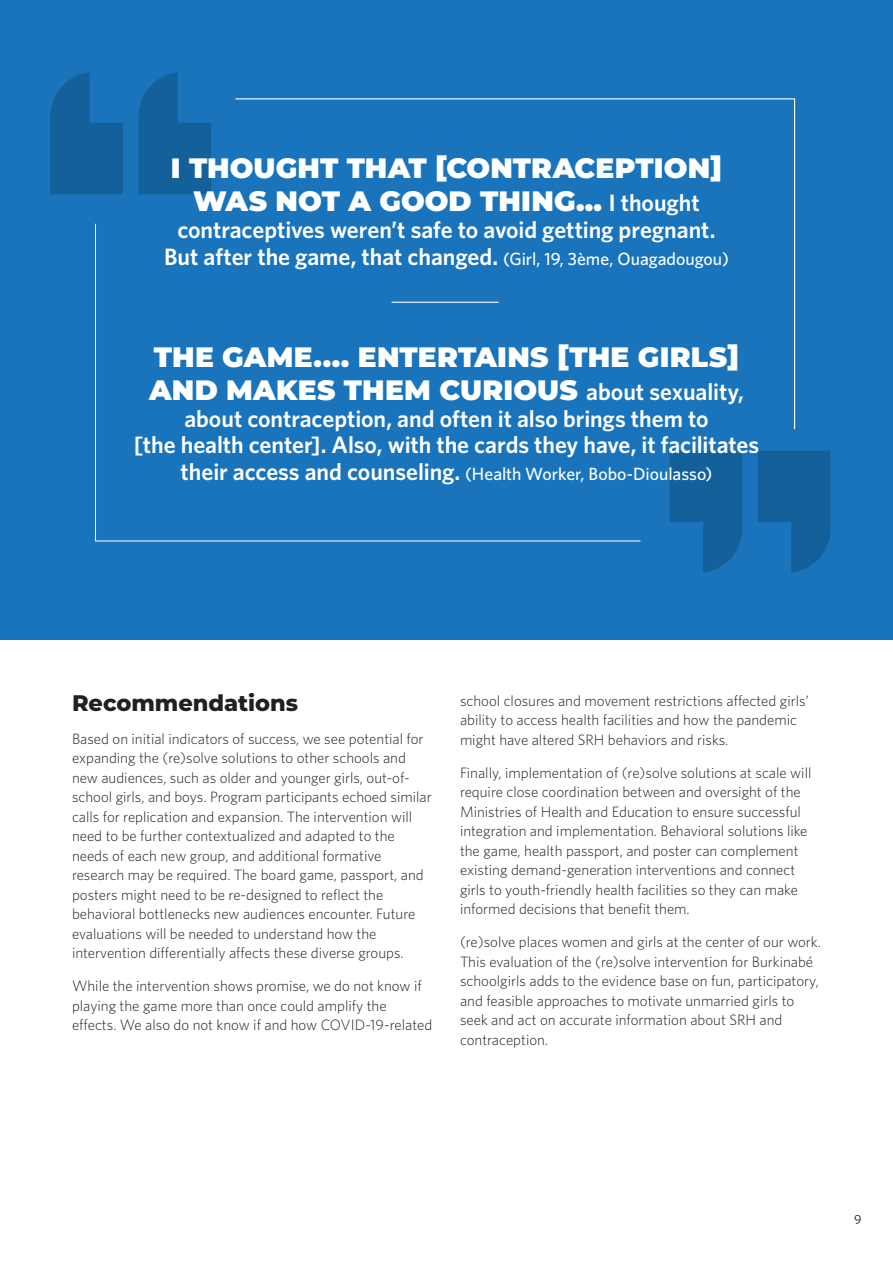
<style>
.page{position:relative;width:893px;height:1263px;background:#fff}
.page>*{position:absolute;margin:0;border:0;box-sizing:border-box;transform-origin:0 0}
.B_Head{font:900 28.05px/33px "Montserrat";letter-spacing:.005em;color:#fff;text-align:center}
.B_Head-2{font:600 23.7px/27px "Whitney";letter-spacing:-.005em;color:#fff;text-align:center}
.A_Head{font:800 22.5px "Montserrat";color:#231f20}
.B_Head-3{font:500 17.7px "Whitney";color:#fff}
.Body_A{font:300 15px/19.5px "Whitney";color:#231f20}
.t1{font:13.2px "Whitney";color:#231f20}
.s1{font-family:"Whitney";font-weight:600;font-size:23.7px}
.s2{font-weight:500;font-size:17.7px}
.s3{font-weight:600;font-size:23.7px}
</style>
<div class="page">
<div style="left:0;top:0;width:893px;height:640px;background:#1974bb"></div>
<svg style="left:50px;top:72px;width:161px;height:122px"></svg>
<svg style="left:670px;top:451px;width:161px;height:122px"></svg>
<svg style="left:235px;top:98px;width:561px;height:331px"></svg>
<svg style="left:95px;top:223px;width:546px;height:319px"></svg>
<p class="B_Head" style="left:171px;top:149px;width:553px">I THOUGHT THAT [CONTRACEPTION]<br>WAS NOT A GOOD THING… <span class="s1">I thought</span></p>
<p class="B_Head-2" style="left:164px;top:215px;width:566px">contraceptives weren’t safe to avoid getting pregnant.<br>But after the game, that changed. <span class="s2">(Girl, 19, 3ème, Ouagadougou)</span></p>
<p class="B_Head" style="left:149px;top:338px;width:596px;text-align:left">THE GAME.... ENTERTAINS [THE GIRLS]<br>AND MAKES THEM CURIOUS <span class="s1">about sexuality,</span></p>
<p class="B_Head-2" style="left:134px;top:404px;width:627px">about contraception, and often it also brings them to<br>[the health center]. Also, with the cards they have, it facilitates</p>
<p class="B_Head-3" style="left:181px;top:463px;width:533px"><span class="s3">their access and counseling.</span> (Health Worker, Bobo-Dioulasso)</p>
<p class="A_Head" style="left:72px;top:686px;width:227px">Recommendations</p>
<p class="Body_A" style="left:72px;top:728px;width:361px">Based on initial indicators of success, we see potential for expanding the (re)solve solutions to other schools and new audiences, such as older and younger girls, out-of&shy;school girls, and boys. Program participants echoed similar calls for replication and expansion. The intervention will need to be further contextualized and adapted to the needs of each new group, and additional formative research may be required. The board game, passport, and posters might need to be re-designed to reflect the behavioral bottlenecks new audiences encounter. Future evaluations will be needed to understand how the intervention differentially affects these diverse groups.</p>
<p class="Body_A" style="left:72px;top:976px;width:362px">While the intervention shows promise, we do not know if playing the game more than once could amplify the effects. We also do not know if and how COVID-19-related</p>
<p class="Body_A" style="left:460px;top:690px;width:350px">school closures and movement restrictions affected girls’ ability to access health facilities and how the pandemic might have altered SRH behaviors and risks.</p>
<p class="Body_A" style="left:460px;top:762px;width:353px">Finally, implementation of (re)solve solutions at scale will require close coordination between and oversight of the Ministries of Health and Education to ensure successful integration and implementation. Behavioral solutions like the game, health passport, and poster can complement existing demand-generation interventions and connect girls to youth-friendly health facilities so they can make informed decisions that benefit them.</p>
<p class="Body_A" style="left:460px;top:931px;width:362px">(re)solve places women and girls at the center of our work.<br>This evaluation of the (re)solve intervention for Burkinabé schoolgirls adds to the evidence base on fun, participatory, and feasible approaches to motivate unmarried girls to seek and act on accurate information about SRH and contraception.</p>
<p class="t1" style="left:854px;top:1210px;width:9px">9</p>
</div>
